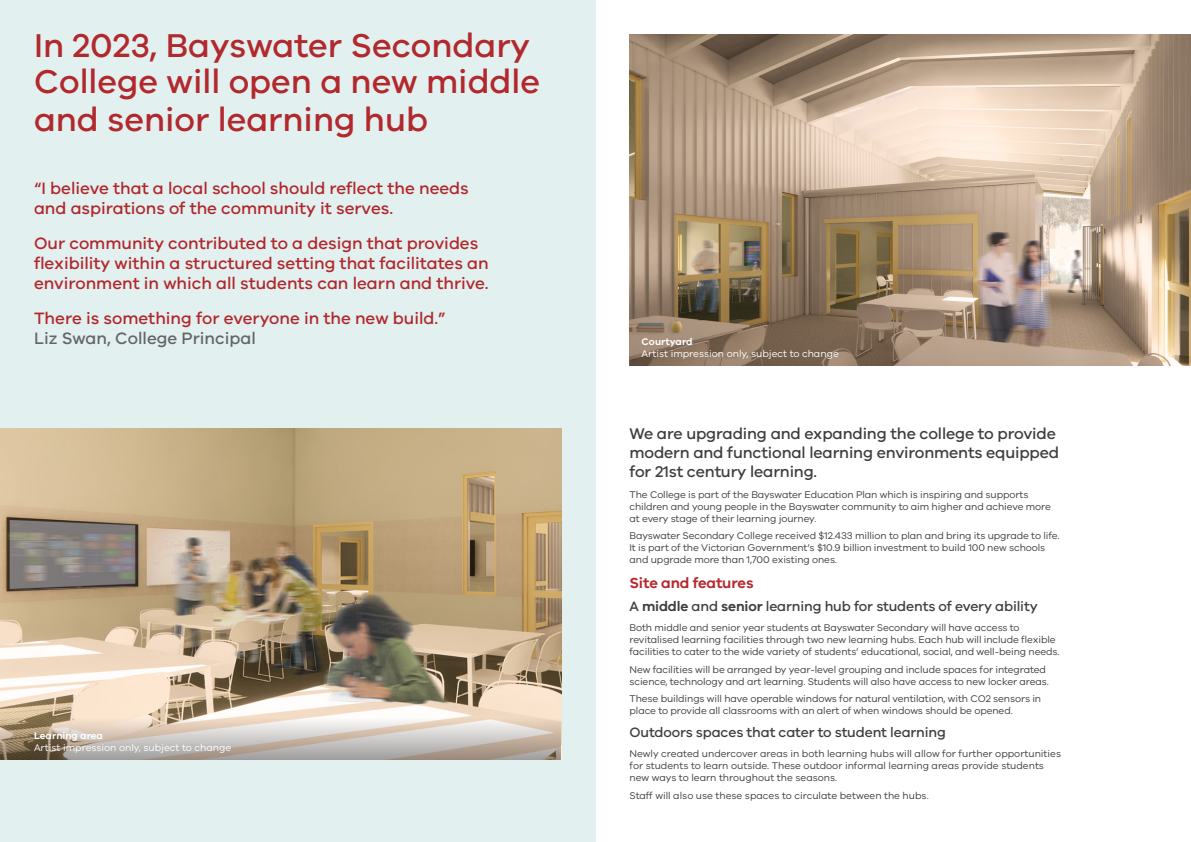
<style>
.page{position:relative;width:1191px;height:842px;background:#fff}
.page>*{position:absolute;margin:0;border:0;box-sizing:border-box;transform-origin:0 0}
.Sub_Heading{font:500 34px/36.9px "VIC";color:#b1282d}
.Sub_Heading-2{font:500 17px/20.4px "VIC";color:#b1272c}
.Sub_Heading-3{font:500 16px/19.2px "VIC";letter-spacing:-.01em;color:#3e3e3f}
.Sub_Heading-4{font:600 15px "VIC";letter-spacing:-.01em;color:#b6282d}
.Body{font:500 14px "VIC";letter-spacing:-.01em;color:#3e3e3f}
.Sub_Heading-5{font:500 14px "VIC";letter-spacing:-.01em;color:#3e3e3f}
.Sub_Heading-6{font:10px/12px "VIC";letter-spacing:-.01em;color:#3e3e3f}
.t1{font:10px "VIC";color:#fff}
.t2{font:600 10px "VIC";color:#fff}
.s1{color:#64656a}
.s2{font-weight:600}
</style>
<div class="page">
<div style="left:0;top:0;width:595px;height:842px;background:#e2f0ef"></div>
<img style="left:629px;top:34px;width:562px;height:331px">
<img style="left:0;top:428px;width:561px;height:278px">
<svg style="left:0;top:706px;width:561px;height:53px;background:#ccc0b4"></svg>
<p class="Sub_Heading" style="left:34px;top:26px;width:507px">In 2023, Bayswater Secondary<br>College will open a new middle and senior learning hub</p>
<p class="Sub_Heading-2" style="left:34px;top:177px;width:436px">“I believe that a local school should reflect the needs and aspirations of the community it serves.</p>
<p class="Sub_Heading-2" style="left:34px;top:232px;width:456px">Our community contributed to a design that provides flexibility within a structured setting that facilitates an environment in which all students can learn and thrive.</p>
<p class="Sub_Heading-2" style="left:34px;top:307px;width:413px">There is something for everyone in the new build.”<br><span class="s1">Liz Swan, College Principal</span></p>
<p class="t2" style="left:34px;top:729px;width:71px">Learning area</p>
<p class="t1" style="left:34px;top:741px;width:199px">Artist impression only, subject to change</p>
<p class="t2" style="left:641px;top:335px;width:52px">Courtyard</p>
<p class="t1" style="left:641px;top:347px;width:199px">Artist impression only, subject to change</p>
<p class="Sub_Heading-3" style="left:629px;top:423px;width:431px">We are upgrading and expanding the college to provide modern and functional learning environments equipped for 21st century learning.</p>
<p class="Sub_Heading-6" style="left:629px;top:488px;width:423px">The College is part of the Bayswater Education Plan which is inspiring and supports children and young people in the Bayswater community to aim higher and achieve more at every stage of their learning journey.</p>
<p class="Sub_Heading-6" style="left:629px;top:530px;width:431px">Bayswater Secondary College received $12.433 million to plan and bring its upgrade to life.<br>It is part of the Victorian Government’s $10.9 billion investment to build 100 new schools and upgrade more than 1,700 existing ones.</p>
<p class="Sub_Heading-4" style="left:629px;top:574px;width:126px">Site and features</p>
<p class="Body" style="left:629px;top:597px;width:410px">A <span class="s2">middle</span> and <span class="s2">senior</span> learning hub for students of every ability</p>
<p class="Sub_Heading-6" style="left:629px;top:621px;width:431px">Both middle and senior year students at Bayswater Secondary will have access to revitalised learning facilities through two new learning hubs. Each hub will include flexible facilities to cater to the wide variety of students’ educational, social, and well-being needs.</p>
<p class="Sub_Heading-6" style="left:629px;top:663px;width:421px">New facilities will be arranged by year-level grouping and include spaces for integrated science, technology and art learning. Students will also have access to new locker areas.</p>
<p class="Sub_Heading-6" style="left:629px;top:693px;width:413px">These buildings will have operable windows for natural ventilation, with CO2 sensors in place to provide all classrooms with an alert of when windows should be opened.</p>
<p class="Sub_Heading-5" style="left:629px;top:724px;width:318px">Outdoors spaces that cater to student learning</p>
<p class="Sub_Heading-6" style="left:629px;top:748px;width:433px">Newly created undercover areas in both learning hubs will allow for further opportunities for students to learn outside. These outdoor informal learning areas provide students new ways to learn throughout the seasons.</p>
<p class="Sub_Heading-6" style="left:629px;top:789px;width:301px">Staff will also use these spaces to circulate between the hubs.</p>
</div>
